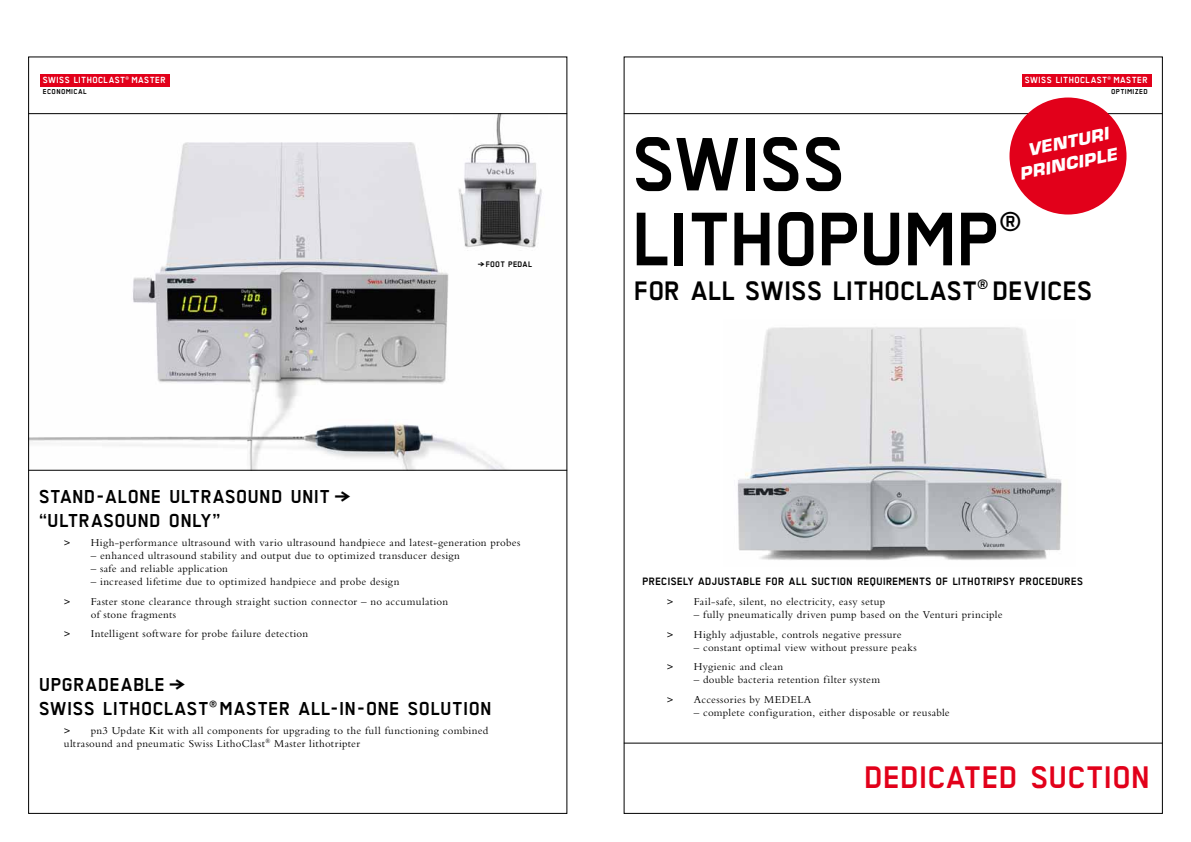
<style>
.page{position:relative;width:1191px;height:842px;background:#fff}
.page>*{position:absolute;margin:0;border:0;box-sizing:border-box;transform-origin:0 0}
.t1{font:700 85px/75px "TRANS";letter-spacing:-.04em;color:#000}
.t2{font:700 35px "TRANS";letter-spacing:-.015em;color:#e2001a}
.t3{font:700 35px "TRANS";color:#000}
.t4{font:700 30px "TRANS";letter-spacing:-.015em;color:#000}
.t5{font:700 21px/24px "TRANS";letter-spacing:.01em;color:#000}
.t6{font:italic 700 16.3px/21.7px "Eurostile";color:#fff;text-align:center;scale:1.04 1}
.t7{font:700 12px "TRANS";letter-spacing:-.005em;color:#000}
.t8{font:11px/19.5px "Bembo";letter-spacing:.025em;color:#000}
.t9{font:700 10px "TRANS";letter-spacing:.015em;color:#fff}
.t10{font:700 9px "TRANS";color:#000}
.t11{font:700 8px "TRANS";letter-spacing:.035em;color:#000}
.s1{font-weight:800;font-size:10px}
</style>
<div class="page">
<div style="left:40px;top:74px;width:129px;height:12px;background:#e2001a"></div>
<hr style="left:624px;top:113px;width:538px;height:1px;background:#000">
<div style="left:1022px;top:74px;width:129px;height:12px;background:#e2001a"></div>
<img style="left:30px;top:142px;width:535px;height:328px">
<img style="left:737px;top:327px;width:325px;height:233px">
<hr style="left:624px;top:743px;width:538px;height:1px;background:#000">
<img style="left:453px;top:114px;width:94px;height:137px">
<div style="left:1009px;top:98px;width:117px;height:116px;background:#e2001a;border-radius:50%"></div>
<hr style="left:28px;top:470px;width:539px;height:1px;background:#000">
<hr style="left:28px;top:113px;width:539px;height:1px;background:#000">
<p class="t9" style="left:43px;top:75px;width:125px">SWISS LITHOCLAST <sup>®</sup> MASTER</p>
<p class="t9" style="left:1025px;top:75px;width:125px">SWISS LITHOCLAST <sup>®</sup> MASTER</p>
<p class="t11" style="left:43px;top:88px;width:44px">ECONOMICAL</p>
<p class="t11" style="left:1111px;top:88px;width:38px">OPTIMIZED</p>
<h3 class="t5" style="left:40px;top:485px;width:313px">STAND-ALONE ULTRASOUND UNIT } “ULTRASOUND ONLY”</h3>
<p class="t10" style="left:478px;top:259px;width:13px">} FOOT</p>
<p class="t10" style="left:508px;top:259px;width:26px">PEDAL</p>
<p class="t8" style="left:64px;top:533px;width:458px"><span class="s1">&gt;</span> High-performance ultrasound with vario ultrasound handpiece and latest-generation probes</p>
<p class="t8" style="left:91px;top:546px;width:371px">– enhanced ultrasound stability and output due to optimized transducer design</p>
<p class="t8" style="left:91px;top:559px;width:139px">– safe and reliable application</p>
<p class="t8" style="left:64px;top:572px;width:386px;text-indent:27px">– increased lifetime due to optimized handpiece and probe design<br><span class="s1">&gt;</span> Faster stone clearance through straight suction connector – no accumulation</p>
<p class="t8" style="left:64px;top:604px;width:246px;text-indent:27px">of stone fragments<br><span class="s1">&gt;</span> Intelligent software for probe failure detection</p>
<h3 class="t5" style="left:40px;top:672px;width:148px">UPGRADEABLE }<br>SWISS</h3>
<h3 class="t5" style="left:104px;top:696px;width:387px">LITHOCLAST<sup>®</sup> MASTER ALL-IN -ONE SOLUTION</h3>
<p class="t8" style="left:64px;top:723px;width:426px;line-height:13px"><span class="s1">&gt;</span> pn3 Update Kit with all components for upgrading to the full functioning combined ultrasound and pneumatic Swiss LithoClast<sup>®</sup> Master lithotripter</p>
<h1 class="t1" style="left:635px;top:126px;width:217px">SWISS<br>LITHOPU</h1>
<h3 class="t6" style="left:1013px;top:142px;width:97px;rotate:-12deg">VENTURI<br>PRINCIPLE</h3>
<h1 class="t1" style="left:906px;top:201px;width:90px">MP</h1>
<h2 class="t3" style="left:1000px;top:204px;width:25px">®</h2>
<h3 class="t4" style="left:635px;top:275px;width:143px">FOR ALL SWISS</h3>
<h3 class="t4" style="left:833px;top:275px;width:221px">LITHOCLAST<sup>®</sup> DEVICES</h3>
<p class="t7" style="left:643px;top:575px;width:7px">PRECISEL</p>
<p class="t7" style="left:688px;top:575px;width:202px">Y ADJUSTABLE FOR ALL SUCTION REQUIREMEN</p>
<p class="t7" style="left:919px;top:575px;width:153px">TS OF LITHOTRIPSY PROCEDURES</p>
<p class="t8" style="left:667px;top:592px;width:220px"><span class="s1">&gt;</span> Fail-safe, silent, no electricity, easy setup</p>
<p class="t8" style="left:667px;top:605px;width:337px;text-indent:27px">– fully pneumatically driven pump based on the Venturi principle <span class="s1">&gt;</span> Highly adjustable, controls negative pressure</p>
<p class="t8" style="left:667px;top:637px;width:251px;text-indent:27px">– constant optimal view without pressure peaks <span class="s1">&gt;</span> Hygienic and clean</p>
<p class="t8" style="left:667px;top:670px;width:215px;text-indent:27px">– double bacteria retention filter system <span class="s1">&gt;</span> Accessories by MEDELA</p>
<p class="t8" style="left:694px;top:702px;width:257px">– complete configuration, either disposable or reusable</p>
<h2 class="t2" style="left:865px;top:758px;width:283px">DEDICATED SUCTION</h2>
</div>
